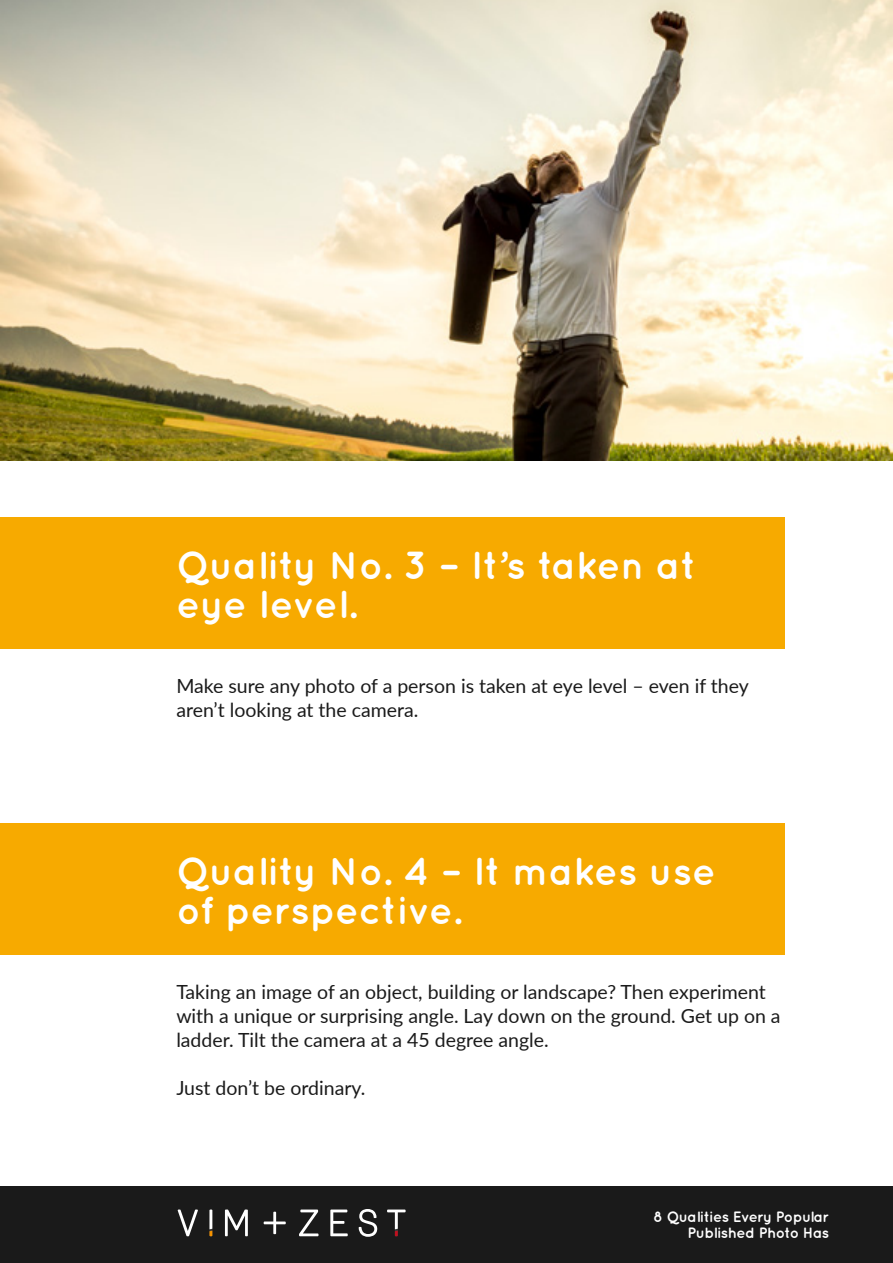
<style>
.page{position:relative;width:893px;height:1263px;background:#fff}
.page>*{position:absolute;margin:0;border:0;box-sizing:border-box;transform-origin:0 0}
.t1{font:700 39px/39px "Quicksand";color:#fff}
.t2{font:19.5px/24px "Lato";color:#1a1a1a}
.t3{font:700 15px/16.5px "Quicksand";letter-spacing:-.03em;color:#fff;text-align:right}
</style>
<div class="page">
<div style="left:0;top:1186px;width:893px;height:77px;background:#1a1a1a"></div>
<svg style="left:178px;top:1209px;width:20px;height:27px"></svg>
<svg style="left:225px;top:1209px;width:23px;height:27px"></svg>
<svg style="left:264px;top:1212px;width:22px;height:22px"></svg>
<svg style="left:299px;top:1209px;width:19px;height:27px"></svg>
<svg style="left:330px;top:1209px;width:18px;height:27px"></svg>
<svg style="left:359px;top:1209px;width:18px;height:28px"></svg>
<svg style="left:209px;top:1209px;width:3px;height:27px"></svg>
<svg style="left:387px;top:1209px;width:19px;height:27px"></svg>
<div style="left:0;top:518px;width:785px;height:131px;background:#f7aa00"></div>
<img style="left:0;top:0;width:893px;height:460px">
<div style="left:0;top:824px;width:785px;height:131px;background:#f7aa00"></div>
<h1 class="t1" style="left:176px;top:544px;width:521px">Quality No. 3 – It’s taken at eye level.</h1>
<p class="t2" style="left:176px;top:673px;width:574px">Make sure any photo of a person is taken at eye level – even if they aren’t looking at the camera.</p>
<h1 class="t1" style="left:176px;top:850px;width:541px">Quality No. 4 – It makes use of perspective.</h1>
<p class="t2" style="left:176px;top:979px;width:606px">Taking an image of an object, building or landscape? Then experiment with a unique or surprising angle. Lay down on the ground. Get up on a ladder. Tilt the camera at a 45 degree angle.</p>
<p class="t2" style="left:176px;top:1075px;width:191px">Just don’t be ordinary.</p>
<p class="t3" style="left:654px;top:1208px;width:177px">8 Qualities Every Popular<br>Published Photo Has</p>
</div>
